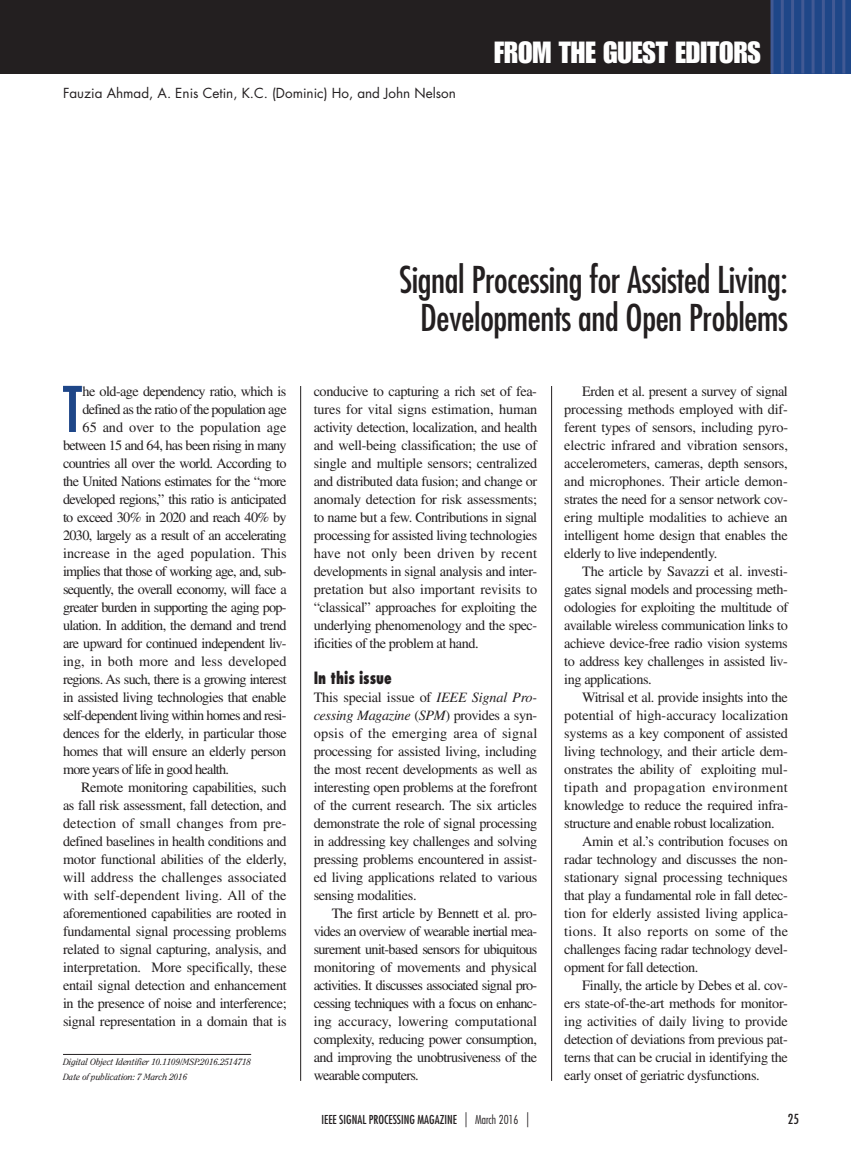
<style>
.page{position:relative;width:851px;height:1161px;background:#fff}
.page>*{position:absolute;margin:0;border:0;box-sizing:border-box;transform-origin:0 0}
.t1{font:64.8px "Helvetica LT Std Ultra Comp";color:#1e4688}
.t2{font:condensed 36px/37.5px "Futura Std";letter-spacing:-.01em;color:#231f20;text-align:center}
.t3{font:30px "Impact LT Std";color:#fff}
.t4{font:800 condensed 16.5px "Futura Std";color:#231f20;scale:.85 1}
.t5{font:14.25px/18px "Times LT Std";letter-spacing:-.03em;color:#231f20;text-align:justify}
.t6{font:14.25px "Times LT Std";letter-spacing:-.05em;color:#231f20}
.t7{font:14.25px "Times LT Std";letter-spacing:-.01em;color:#231f20}
.t8{font:14.25px "Times LT Std";color:#231f20}
.t9{font:14.25px "Times LT Std";letter-spacing:.01em;color:#231f20}
.t10{font:14.25px "Times LT Std";letter-spacing:.005em;color:#231f20}
.t11{font:14.25px "Times LT Std";letter-spacing:.025em;color:#231f20}
.t12{font:14.25px "Times LT Std";letter-spacing:.015em;color:#231f20}
.t13{font:13.5px "Futura Std";color:#231f20}
.t14{font:condensed 13.5px "Futura Std";color:#231f20}
.t15{font:condensed 12px "Futura Std";color:#231f20}
.t16{font:italic 9px/15px "Clearface Std";letter-spacing:-.01em;color:#231f20}
.s1{font-style:italic}
.s2{font-weight:300;font-size:15px}
.s3{font-weight:300}
</style>
<div class="page">
<div style="left:0;top:0;width:784px;height:74px;background:#231f20"></div>
<div style="left:771px;top:0;width:79px;height:74px;background:#1e4688"></div>
<hr style="left:821px;top:0;width:3px;height:74px;background:#415994">
<hr style="left:811px;top:0;width:3px;height:74px;background:#415994">
<hr style="left:801px;top:0;width:3px;height:74px;background:#415994">
<hr style="left:791px;top:0;width:3px;height:74px;background:#415994">
<hr style="left:780px;top:0;width:3px;height:74px;background:#415994">
<hr style="left:770px;top:0;width:3px;height:74px;background:#415994">
<hr style="left:842px;top:0;width:3px;height:74px;background:#415994">
<hr style="left:832px;top:0;width:3px;height:74px;background:#415994">
<hr style="left:300px;top:386px;width:1px;height:695px;background:#231f20">
<hr style="left:551px;top:386px;width:1px;height:695px;background:#231f20">
<hr style="left:63px;top:1054px;width:188px;height:1px;background:#231f20">
<p class="t13" style="left:63px;top:84px;width:394px">Fauzia Ahmad, A. Enis Cetin, K.C. (Dominic) Ho, and John Nelson</p>
<h3 class="t3" style="left:494px;top:35px;width:267px">FROM THE GUEST EDITORS</h3>
<h1 class="t1" style="left:62px;top:372px;width:22px">T</h1>
<p class="t5" style="left:83px;top:382px;width:205px">he old-age dependency ratio, which is</p>
<p class="t6" style="left:83px;top:401px;width:206px">defined as the ratio of the population age</p>
<p class="t8" style="left:83px;top:419px;width:205px">65 and over to the population age</p>
<p class="t6" style="left:63px;top:437px;width:225px">between 15 and 64, has been rising in many</p>
<p class="t5" style="left:63px;top:454px;width:225px">countries all over the world. According to</p>
<p class="t6" style="left:63px;top:473px;width:225px">the United Nations estimates for the “more</p>
<p class="t6" style="left:63px;top:491px;width:225px">developed regions,” this ratio is anticipated</p>
<p class="t6" style="left:63px;top:509px;width:225px">to exceed 30% in 2020 and reach 40% by</p>
<p class="t6" style="left:63px;top:527px;width:225px">2030, largely as a result of an accelerating</p>
<p class="t10" style="left:63px;top:545px;width:225px">increase in the aged population. This</p>
<p class="t6" style="left:63px;top:563px;width:225px">implies that those of working age, and, sub-</p>
<p class="t6" style="left:63px;top:581px;width:225px">sequently, the overall economy, will face a</p>
<p class="t6" style="left:63px;top:599px;width:225px">greater burden in supporting the aging pop-</p>
<p class="t5" style="left:63px;top:616px;width:225px">ulation. In addition, the demand and trend</p>
<p class="t5" style="left:63px;top:634px;width:225px">are upward for continued independent liv-</p>
<p class="t8" style="left:63px;top:653px;width:225px">ing, in both more and less developed</p>
<p class="t6" style="left:63px;top:671px;width:225px">regions. As such, there is a growing interest</p>
<p class="t5" style="left:63px;top:688px;width:225px">in assisted living technologies that enable</p>
<p class="t6" style="left:63px;top:707px;width:225px">self-dependent living within homes and resi-</p>
<p class="t5" style="left:63px;top:724px;width:225px">dences for the elderly, in particular those</p>
<p class="t5" style="left:63px;top:742px;width:225px">homes that will ensure an elderly person</p>
<p class="t6" style="left:63px;top:761px;width:168px">more years of life in good health.</p>
<p class="t5" style="left:81px;top:778px;width:207px">Remote monitoring capabilities, such</p>
<p class="t5" style="left:63px;top:796px;width:225px">as fall risk assessment, fall detection, and</p>
<p class="t9" style="left:63px;top:815px;width:225px">detection of small changes from pre-</p>
<p class="t5" style="left:63px;top:832px;width:225px">defined baselines in health conditions and</p>
<p class="t5" style="left:63px;top:850px;width:225px">motor functional abilities of the elderly,</p>
<p class="t8" style="left:63px;top:869px;width:225px">will address the challenges associated</p>
<p class="t9" style="left:63px;top:887px;width:225px">with self-dependent living. All of the</p>
<p class="t5" style="left:63px;top:904px;width:225px">aforementioned capabilities are rooted in</p>
<p class="t5" style="left:63px;top:922px;width:225px">fundamental signal processing problems</p>
<p class="t5" style="left:63px;top:940px;width:225px">related to signal capturing, analysis, and</p>
<p class="t7" style="left:63px;top:959px;width:225px">interpretation. More specifically, these</p>
<p class="t5" style="left:63px;top:976px;width:225px">entail signal detection and enhancement</p>
<p class="t5" style="left:63px;top:994px;width:225px">in the presence of noise and interference;</p>
<p class="t5" style="left:63px;top:1012px;width:225px">signal representation in a domain that is</p>
<p class="t16" style="left:63px;top:1055px;width:189px">Digital Object Identifier 10.1109/MSP.2016.2514718<br>Date of publication: 7 March 2016</p>
<h2 class="t2" style="left:399px;top:261px;width:390px">Signal Processing for Assisted Living:<br>Developments and Open Problems</h2>
<p class="t5" style="left:313px;top:382px;width:225px">conducive to capturing a rich set of fea&shy;tures for vital signs estimation, human activity detection, localization, and health and well-being classification; the use of single and multiple sensors; centralized and distributed data fusion; and change or anomaly detection for risk assessments; to name but a few. Contributions in signal processing for assisted living technologies have not only been driven by recent developments in signal analysis and inter&shy;pretation but also important revisits to “classical” approaches for exploiting the underlying phenomenology and the spec&shy;ificities of the problem at hand.</p>
<p class="t4" style="left:314px;top:668px;width:93px">In this issue</p>
<p class="t5" style="left:313px;top:688px;width:225px">This special issue of <span class="s1">IEEE Signal Pro&shy;cessing Magazine</span> (<span class="s1">SPM</span>) provides a syn&shy;opsis of the emerging area of signal processing for assisted living, including the most recent developments as well as interesting open problems at the forefront of the current research. The six articles demonstrate the role of signal processing in addressing key challenges and solving pressing problems encountered in assist&shy;ed living applications related to various sensing modalities.</p>
<p class="t5" style="left:313px;top:904px;width:225px;text-indent:18px">The first article by Bennett et al. pro&shy;vides an overview of wearable inertial mea&shy;surement unit-based sensors for ubiquitous monitoring of movements and physical activities. It discusses associated signal pro&shy;cessing techniques with a focus on enhanc&shy;ing accuracy, lowering computational complexity, reducing power consumption, and improving the unobtrusiveness of the wearable computers.</p>
<p class="t5" style="left:564px;top:382px;width:225px;text-indent:18px">Erden et al. present a survey of signal processing methods employed with dif&shy;ferent types of sensors, including pyro&shy;electric infrared and vibration sensors, accelerometers, cameras, depth sensors, and microphones. Their article demon&shy;strates the need for a sensor network cov&shy;ering multiple modalities to achieve an intelligent home design that enables the elderly to live independently.</p>
<p class="t5" style="left:564px;top:562px;width:225px;text-indent:18px">The article by Savazzi et al. investi&shy;gates signal models and processing meth&shy;odologies for exploiting the multitude of available wireless communication links to achieve device-free radio vision systems to address key challenges in assisted liv&shy;ing applications.</p>
<p class="t5" style="left:582px;top:688px;width:207px">Witrisal et al. provide insights into the</p>
<p class="t8" style="left:564px;top:707px;width:225px">potential of high-accuracy localization</p>
<p class="t5" style="left:564px;top:724px;width:225px">systems as a key component of assisted</p>
<p class="t5" style="left:564px;top:742px;width:225px">living technology, and their article dem-</p>
<p class="t5" style="left:564px;top:760px;width:225px">onstrates the ability of exploiting mul-</p>
<p class="t11" style="left:564px;top:779px;width:225px">tipath and propagation environment</p>
<p class="t5" style="left:564px;top:796px;width:225px">knowledge to reduce the required infra-</p>
<p class="t5" style="left:564px;top:814px;width:212px">structure and enable robust localization.</p>
<p class="t5" style="left:582px;top:832px;width:207px">Amin et al.’s contribution focuses on</p>
<p class="t5" style="left:564px;top:850px;width:225px">radar technology and discusses the non-</p>
<p class="t7" style="left:564px;top:869px;width:225px">stationary signal processing techniques</p>
<p class="t5" style="left:564px;top:886px;width:225px">that play a fundamental role in fall detec-</p>
<p class="t7" style="left:564px;top:905px;width:225px">tion for elderly assisted living applica-</p>
<p class="t12" style="left:564px;top:923px;width:225px">tions. It also reports on some of the</p>
<p class="t5" style="left:564px;top:940px;width:225px">challenges facing radar technology devel-</p>
<p class="t5" style="left:564px;top:958px;width:136px">opment for fall detection.</p>
<p class="t5" style="left:582px;top:976px;width:207px">Finally, the article by Debes et al. cov-</p>
<p class="t5" style="left:564px;top:994px;width:225px">ers state-of-the-art methods for monitor-</p>
<p class="t7" style="left:564px;top:1013px;width:225px">ing activities of daily living to provide</p>
<p class="t5" style="left:564px;top:1030px;width:225px">detection of deviations from previous pat-</p>
<p class="t5" style="left:564px;top:1048px;width:225px">terns that can be crucial in identifying the</p>
<p class="t5" style="left:564px;top:1066px;width:197px">early onset of geriatric dysfunctions.</p>
<p class="t15" style="left:321px;top:1112px;width:209px">IEEE Signal Processi ng Magazine <span class="s2">|</span> <span class="s3">March 2016</span> <span class="s2">|</span></p>
<p class="t14" style="left:788px;top:1111px;width:13px">25</p>
</div>
